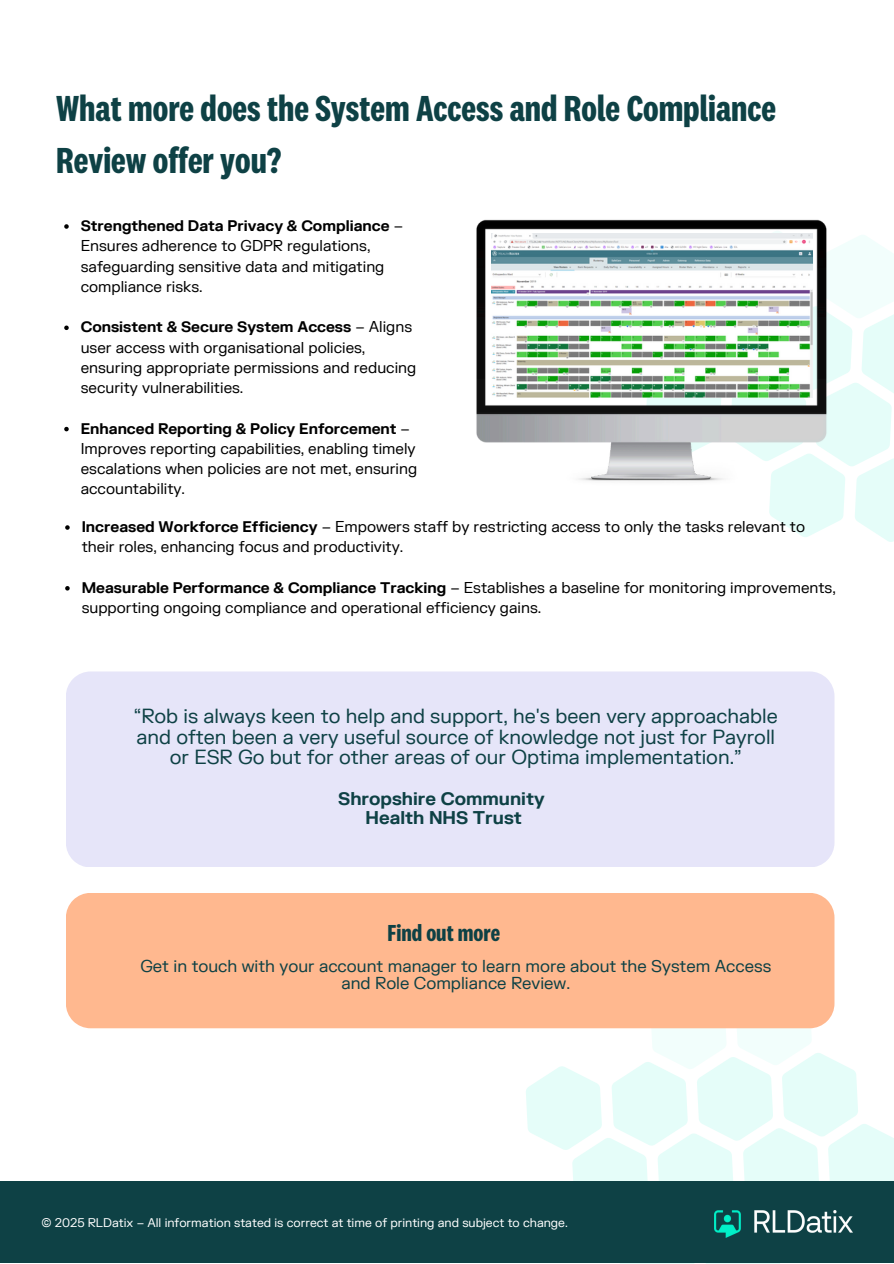
<style>
.page{position:relative;width:894px;height:1264px;background:#fff}
.page>*{position:absolute;margin:0;border:0;box-sizing:border-box;transform-origin:0 0}
.t1{font:700 37.5px/51.8px "National 2 Condensed";color:#0e4145}
.t2{font:700 24px "National 2 Condensed";color:#0e4145}
.t3{font:19.5px/20.2px "FK Grotesk";color:#0e4145;text-align:center}
.t4{font:700 18px/19.2px "FK Grotesk";color:#0e4145;text-align:center}
.t5{font:16.5px/16.8px "FK Grotesk";color:#0e4145;text-align:center}
.t6{font:15px/20.2px "FK Grotesk";color:#000}
.t7{font:12px "FK Grotesk";color:#fff}
.s1{font-weight:700}
</style>
<div class="page">
<svg style="left:769px;top:235px;width:124px;height:307px"></svg>
<svg style="left:525px;top:981px;width:368px;height:200px"></svg>
<div style="left:0;top:1181px;width:893px;height:82px;background:#0e4145"></div>
<img style="left:714px;top:1210px;width:138px;height:26px">
<div style="left:66px;top:893px;width:768px;height:135px;background:#ffb88f"></div>
<div style="left:66px;top:671px;width:768px;height:196px;background:#e6e5f9"></div>
<svg style="left:64px;top:224px;width:5px;height:5px"></svg>
<svg style="left:64px;top:325px;width:5px;height:5px"></svg>
<svg style="left:64px;top:427px;width:5px;height:4px"></svg>
<img style="left:476px;top:219px;width:358px;height:268px">
<svg style="left:65px;top:525px;width:5px;height:5px"></svg>
<svg style="left:65px;top:586px;width:5px;height:4px"></svg>
<p class="t1" style="left:56px;top:85px;width:721px">What more does the System Access and Role Compliance<br>Review offer you?</p>
<h1 class="t6" style="left:81px;top:216px;width:324px"><span class="s1">Strengthened Data Privacy &amp; Compliance</span> – Ensures adherence to GDPR regulations, safeguarding sensitive data and mitigating compliance risks.</h1>
<p class="t6" style="left:81px;top:317px;width:337px"><span class="s1">Consistent &amp; Secure System Access</span> – Aligns user access with organisational policies, ensuring appropriate permissions and reducing security vulnerabilities.</p>
<p class="t6" style="left:81px;top:418px;width:338px"><span class="s1">Enhanced Reporting &amp; Policy Enforcement</span> – Improves reporting capabilities, enabling timely escalations when policies are not met, ensuring accountability.</p>
<h4 class="t6" style="left:82px;top:517px;width:724px"><span class="s1">Increased Workforce Efficiency</span> – Empowers staff by restricting access to only the tasks relevant to their roles, enhancing focus and productivity.</h4>
<h3 class="t6" style="left:82px;top:578px;width:755px"><span class="s1">Measurable Performance &amp; Compliance Tracking</span> – Establishes a baseline for monitoring improvements, supporting ongoing compliance and operational efficiency gains.</h3>
<p class="t3" style="left:134px;top:707px;width:645px">“Rob is always keen to help and support, he's been very approachable and often been a very useful source of knowledge not just for Payroll or ESR Go but for other areas of our Optima implementation.”</p>
<p class="t4" style="left:338px;top:789px;width:208px">Shropshire Community<br>Health NHS Trust</p>
<p class="t2" style="left:387px;top:922px;width:114px">Find out more</p>
<p class="t5" style="left:140px;top:958px;width:632px">Get in touch with your account manager to learn more about the System Access and Role Compliance Review.</p>
<p class="t7" style="left:41px;top:1215px;width:527px">© 2025 RLDatix – All information stated is correct at time of printing and subject to change.</p>
</div>
